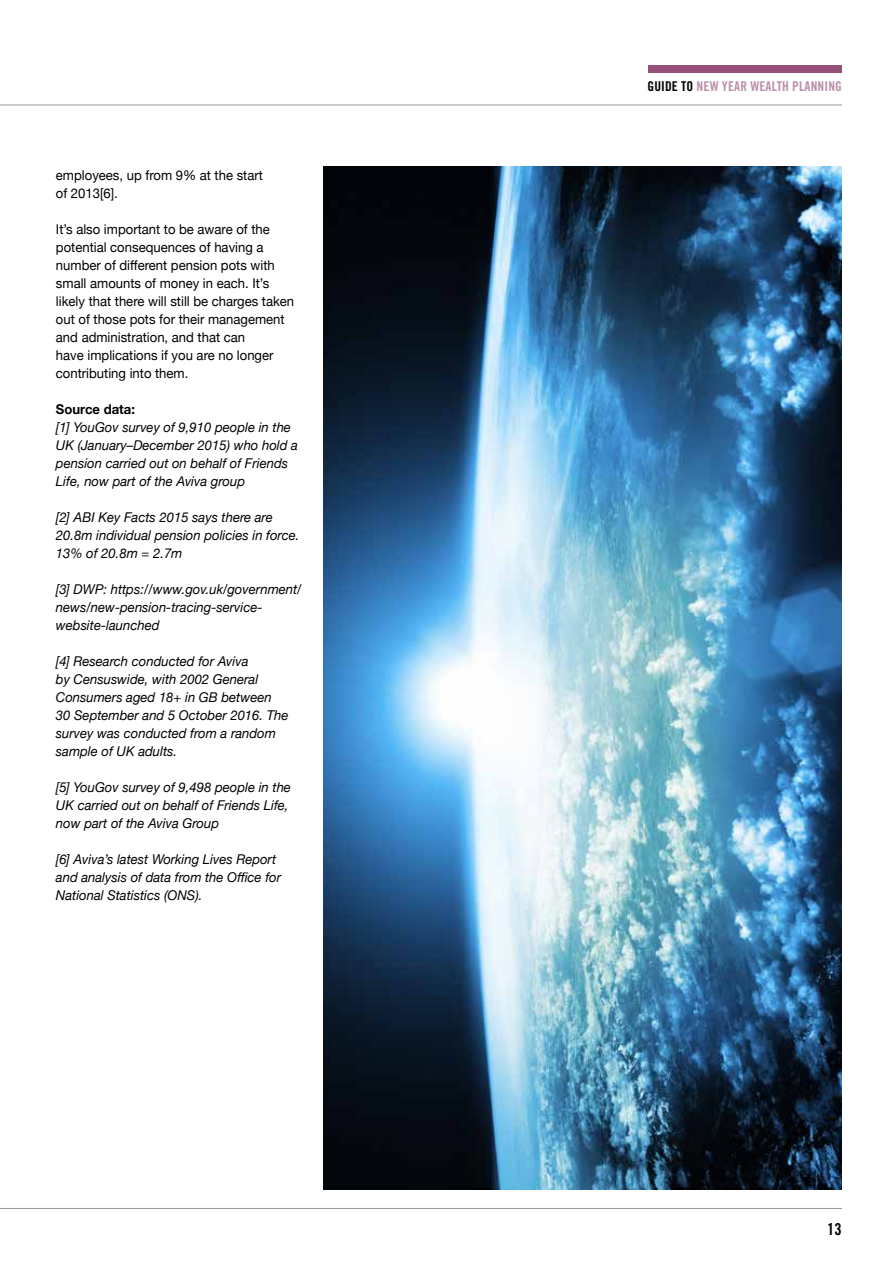
<style>
.page{position:relative;width:893px;height:1263px;background:#fff}
.page>*{position:absolute;margin:0;border:0;box-sizing:border-box;transform-origin:0 0}
.t1{font:16.5px "Trade Gothic Bold Cond Twenty";color:#000}
.t2{font:italic 13.5px/18px "Helvetica Neue";color:#000}
.t3{font:13.5px/18px "Helvetica Neue";color:#000}
.t4{font:13.5px "Trade Gothic Bold Cond Twenty";letter-spacing:.01em;color:#bb90aa}
.t5{font:700 13.5px "Helvetica Neue";color:#000}
.s1{color:#000}
</style>
<div class="page">
<hr style="left:0;top:1208px;width:842px;height:1px;background:#939598">
<hr style="left:0;top:105px;width:842px;height:1px;background:#939598">
<div style="left:648px;top:65px;width:194px;height:8px;background:#95517a"></div>
<img style="left:323px;top:167px;width:519px;height:1022px">
<p class="t3" style="left:56px;top:166px;width:208px">employees, up from 9% at the start of 2013[6].</p>
<p class="t3" style="left:56px;top:220px;width:240px">It’s also important to be aware of the potential consequences of having a number of different pension pots with small amounts of money in each. It’s likely that there will still be charges taken out of those pots for their management and administration, and that can<br>have implications if you are no longer contributing into them.</p>
<p class="t5" style="left:56px;top:401px;width:81px">Source data:</p>
<p class="t2" style="left:56px;top:418px;width:244px">[1] YouGov survey of 9,910 people in the UK (January–December 2015) who hold a pension carried out on behalf of Friends Life, now part of the Aviva group</p>
<p class="t2" style="left:56px;top:508px;width:245px">[2] ABI Key Facts 2015 says there are<br>20.8m individual pension policies in force.<br>13% of 20.8m = 2.7m</p>
<p class="t2" style="left:56px;top:580px;width:247px">[3] DWP: https://www.gov.uk/government/ news/new-pension-tracing-service&shy;website-launched</p>
<p class="t2" style="left:56px;top:652px;width:234px">[4] Research conducted for Aviva<br>by Censuswide, with 2002 General<br>Consumers aged 18+ in GB between<br>30 September and 5 October 2016. The survey was conducted from a random sample of UK adults.</p>
<p class="t2" style="left:56px;top:778px;width:237px">[5] YouGov survey of 9,498 people in the<br>UK carried out on behalf of Friends Life, now part of the Aviva Group</p>
<p class="t2" style="left:56px;top:850px;width:227px">[6] Aviva’s latest Working Lives Report and analysis of data from the Office for<br>National Statistics (ONS).</p>
<p class="t4" style="left:647px;top:78px;width:196px"><span class="s1">GUIDE TO</span> NEW YEAR WEALTH PLANNING</p>
<p class="t1" style="left:827px;top:1219px;width:16px">13</p>
</div>
